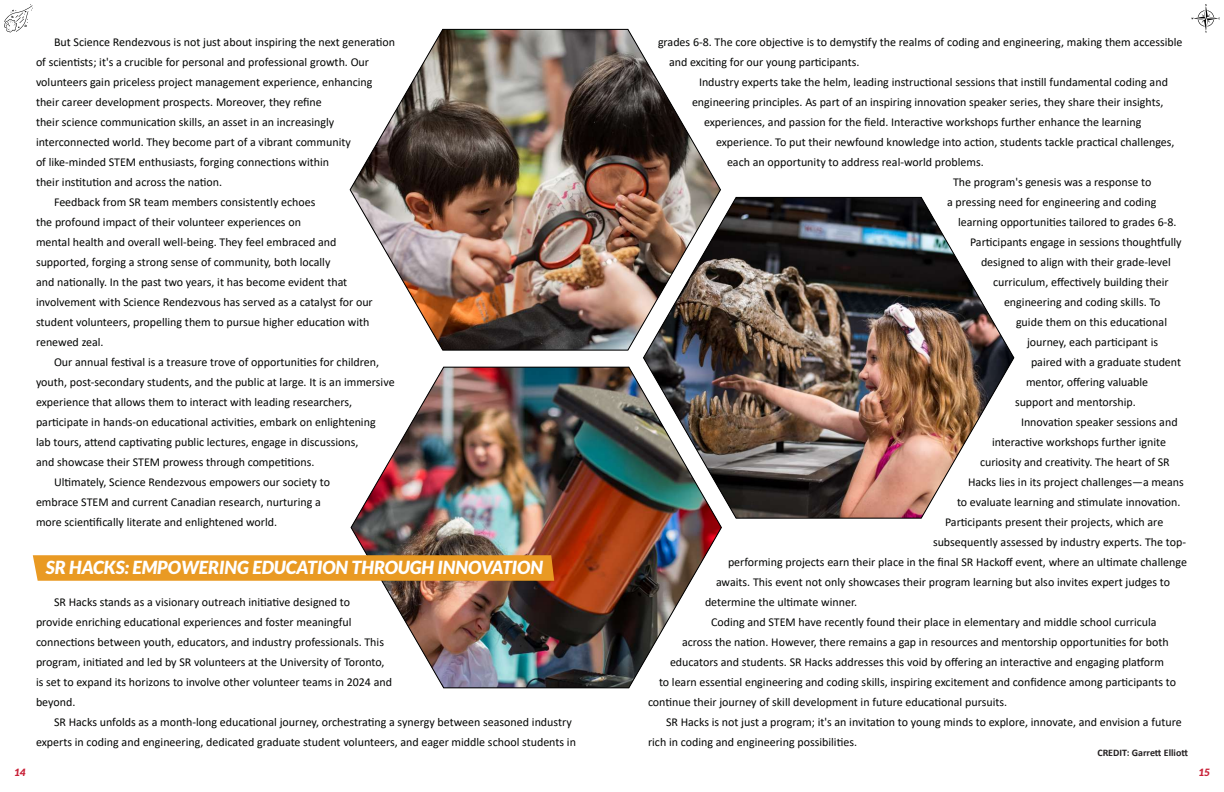
<style>
.page{position:relative;width:1224px;height:792px;background:#fff}
.page>*{position:absolute;margin:0;border:0;box-sizing:border-box;transform-origin:0 0}
.t1{font:italic 900 18px "Lato";color:#fff}
.t2{font:12px/20px "Calibri";color:#040504}
.t3{font:700 10px "Calibri";color:#231f20}
.t4{font:italic 900 10px "Lato";color:#c82037}
</style>
<div class="page">
<svg style="left:1191px;top:4px;width:29px;height:29px"></svg>
<img style="left:643px;top:197px;width:371px;height:321px">
<svg style="left:4px;top:4px;width:29px;height:28px"></svg>
<img style="left:350px;top:29px;width:371px;height:321px">
<img style="left:351px;top:367px;width:371px;height:321px">
<svg style="left:33px;top:555px;width:521px;height:26px;background:#e89a26"></svg>
<p class="t2" style="left:54px;top:32px;width:343px">But Science Rendezvous is not just about inspiring the next generation</p>
<p class="t2" style="left:36px;top:52px;width:335px">of scientists; it's a crucible for personal and professional growth. Our</p>
<p class="t2" style="left:36px;top:72px;width:338px">volunteers gain priceless project management experience, enhancing</p>
<p class="t2" style="left:36px;top:92px;width:287px">their career development prospects. Moreover, they refine</p>
<p class="t2" style="left:36px;top:112px;width:300px">their science communication skills, an asset in an increasingly</p>
<p class="t2" style="left:36px;top:132px;width:316px">interconnected world. They become part of a vibrant community</p>
<p class="t2" style="left:36px;top:152px;width:295px">of like-minded STEM enthusiasts, forging connections within</p>
<p class="t2" style="left:36px;top:172px;width:188px">their institution and across the nation.</p>
<p class="t2" style="left:54px;top:192px;width:263px">Feedback from SR team members consistently echoes</p>
<p class="t2" style="left:36px;top:212px;width:267px">the profound impact of their volunteer experiences on</p>
<p class="t2" style="left:36px;top:232px;width:302px">mental health and overall well-being. They feel embraced and</p>
<p class="t2" style="left:36px;top:252px;width:296px">supported, forging a strong sense of community, both locally</p>
<p class="t2" style="left:36px;top:272px;width:313px">and nationally. In the past two years, it has become evident that</p>
<p class="t2" style="left:36px;top:292px;width:338px">involvement with Science Rendezvous has served as a catalyst for our</p>
<p class="t2" style="left:36px;top:312px;width:335px">student volunteers, propelling them to pursue higher education with</p>
<p class="t2" style="left:36px;top:332px;width:69px">renewed zeal.</p>
<p class="t2" style="left:54px;top:352px;width:327px">Our annual festival is a treasure trove of opportunities for children,</p>
<p class="t2" style="left:36px;top:372px;width:360px">youth, post-secondary students, and the public at large. It is an immersive</p>
<p class="t2" style="left:36px;top:392px;width:318px">experience that allows them to interact with leading researchers,</p>
<p class="t2" style="left:36px;top:412px;width:341px">participate in hands-on educational activities, embark on enlightening</p>
<p class="t2" style="left:36px;top:432px;width:324px">lab tours, attend captivating public lectures, engage in discussions,</p>
<p class="t2" style="left:36px;top:452px;width:280px">and showcase their STEM prowess through competitions.</p>
<p class="t2" style="left:54px;top:472px;width:278px">Ultimately, Science Rendezvous empowers our society to</p>
<p class="t2" style="left:36px;top:492px;width:286px">embrace STEM and current Canadian research, nurturing a</p>
<p class="t2" style="left:36px;top:512px;width:243px">more scientifically literate and enlightened world.</p>
<h1 class="t1" style="left:46px;top:557px;width:499px">SR HACKS: EMPOWERING EDUCATION THROUGH INNOVATION</h1>
<p class="t2" style="left:36px;top:592px;width:358px;text-indent:18px">SR Hacks stands as a visionary outreach initiative designed to<br>provide enriching educational experiences and foster meaningful connections between youth, educators, and industry professionals. This program, initiated and led by SR volunteers at the University of Toronto, is set to expand its horizons to involve other volunteer teams in 2024 and beyond.</p>
<p class="t2" style="left:36px;top:712px;width:541px;text-indent:18px">SR Hacks unfolds as a month-long educational journey, orchestrating a synergy between seasoned industry experts in coding and engineering, dedicated graduate student volunteers, and eager middle school students in</p>
<p class="t2" style="left:669px;top:32px;width:515px;text-indent:-11px">grades 6-8. The core objective is to demystify the realms of coding and engineering, making them accessible and exciting for our young participants.</p>
<p class="t2" style="left:699px;top:72px;width:470px">Industry experts take the helm, leading instructional sessions that instill fundamental coding and</p>
<p class="t2" style="left:692px;top:92px;width:473px">engineering principles. As part of an inspiring innovation speaker series, they share their insights,</p>
<p class="t2" style="left:704px;top:112px;width:439px">experiences, and passion for the field. Interactive workshops further enhance the learning</p>
<p class="t2" style="left:716px;top:132px;width:460px">experience. To put their newfound knowledge into action, students tackle practical challenges,</p>
<p class="t2" style="left:727px;top:152px;width:258px">each an opportunity to address real-world problems.</p>
<p class="t2" style="left:953px;top:172px;width:200px">The program's genesis was a response to</p>
<p class="t2" style="left:947px;top:192px;width:211px">a pressing need for engineering and coding</p>
<p class="t2" style="left:958px;top:212px;width:220px">learning opportunities tailored to grades 6-8.</p>
<p class="t2" style="left:970px;top:232px;width:213px">Participants engage in sessions thoughtfully</p>
<p class="t2" style="left:981px;top:252px;width:191px">designed to align with their grade-level</p>
<p class="t2" style="left:993px;top:272px;width:177px">curriculum, effectively building their</p>
<p class="t2" style="left:1004px;top:292px;width:158px">engineering and coding skills. To</p>
<p class="t2" style="left:1016px;top:312px;width:153px">guide them on this educational</p>
<p class="t2" style="left:1027px;top:332px;width:133px">journey, each participant is</p>
<p class="t2" style="left:1031px;top:352px;width:152px">paired with a graduate student</p>
<p class="t2" style="left:1026px;top:372px;width:124px">mentor, offering valuable</p>
<p class="t2" style="left:1015px;top:392px;width:122px">support and mentorship.</p>
<p class="t2" style="left:1021px;top:412px;width:158px">Innovation speaker sessions and</p>
<p class="t2" style="left:992px;top:432px;width:176px">interactive workshops further ignite</p>
<p class="t2" style="left:980px;top:452px;width:191px">curiosity and creativity. The heart of SR</p>
<p class="t2" style="left:968px;top:472px;width:217px">Hacks lies in its project challenges—a means</p>
<p class="t2" style="left:957px;top:492px;width:225px">to evaluate learning and stimulate innovation.</p>
<p class="t2" style="left:945px;top:512px;width:220px">Participants present their projects, which are</p>
<p class="t2" style="left:933px;top:532px;width:255px">subsequently assessed by industry experts. The top-</p>
<p class="t2" style="left:728px;top:552px;width:460px">performing projects earn their place in the final SR Hackoff event, where an ultimate challenge</p>
<p class="t2" style="left:716px;top:572px;width:456px">awaits. This event not only showcases their program learning but also invites expert judges to</p>
<p class="t2" style="left:705px;top:592px;width:154px">determine the ultimate winner.</p>
<p class="t2" style="left:711px;top:612px;width:447px">Coding and STEM have recently found their place in elementary and middle school curricula</p>
<p class="t2" style="left:682px;top:632px;width:488px">across the nation. However, there remains a gap in resources and mentorship opportunities for both</p>
<p class="t2" style="left:670px;top:652px;width:495px">educators and students. SR Hacks addresses this void by offering an interactive and engaging platform</p>
<p class="t2" style="left:659px;top:672px;width:519px">to learn essential engineering and coding skills, inspiring excitement and confidence among participants to</p>
<p class="t2" style="left:648px;top:692px;width:361px">continue their journey of skill development in future educational pursuits.</p>
<p class="t2" style="left:666px;top:712px;width:517px">SR Hacks is not just a program; it's an invitation to young minds to explore, innovate, and envision a future</p>
<p class="t2" style="left:648px;top:732px;width:211px">rich in coding and engineering possibilities.</p>
<p class="t3" style="left:1097px;top:746px;width:92px">CREDIT: Garrett Elliott</p>
<p class="t4" style="left:14px;top:766px;width:13px">14</p>
<p class="t4" style="left:1198px;top:766px;width:13px">15</p>
</div>
